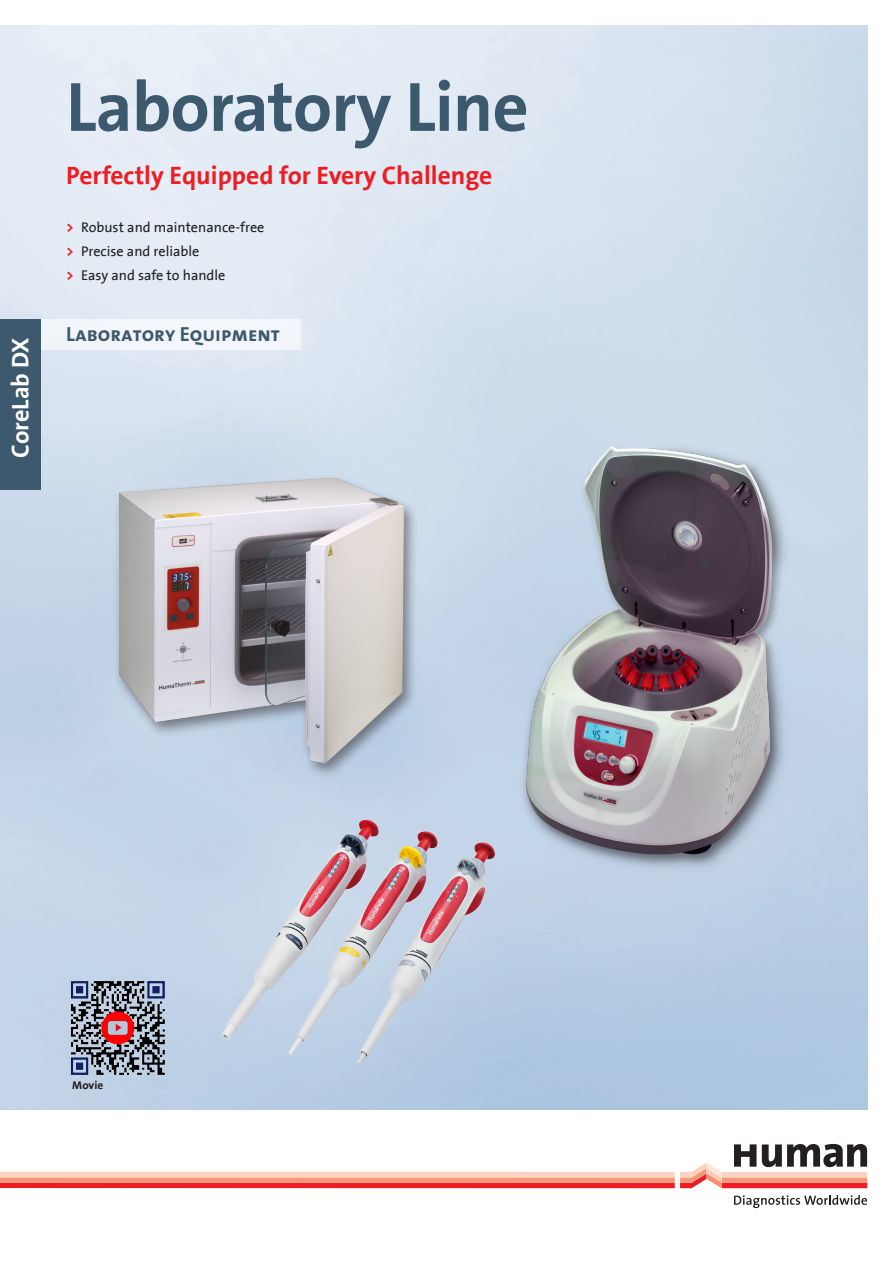
<style>
.page{position:relative;width:893px;height:1263px;background:#fff}
.page>*{position:absolute;margin:0;border:0;box-sizing:border-box;transform-origin:0 0}
.t1{font:700 70.5px "The Sans B7";letter-spacing:-.01em;color:#3d596d}
.t2{font:700 25.5px "The Sans B7";color:#ee1d23}
.t3{font:700 24.3px "The Sans B7";color:#fff}
.t4{font:20.4px "The Sans Bold Caps";color:#3d596d}
.t5{font:14.25px/24px "The Sans B5 Plain";color:#231f20}
.t6{font:700 11.4px "The Sans B7";color:#231f20}
.s1{font-family:"The Sans B7";font-weight:700;color:#ee1d23}
</style>
<div class="page">
<img style="left:0;top:26px;width:867px;height:1084px">
<svg style="left:0;top:1144px;width:867px;height:44px"></svg>
<svg style="left:734px;top:1195px;width:133px;height:13px"></svg>
<div style="left:0;top:319px;width:300px;height:30px;background:#f3f6fa"></div>
<div style="left:0;top:319px;width:40px;height:171px;background:#3d596d"></div>
<img style="left:479px;top:424px;width:332px;height:495px">
<img style="left:77px;top:464px;width:457px;height:342px">
<img style="left:207px;top:808px;width:311px;height:272px">
<img style="left:70px;top:979px;width:100px;height:100px">
<h3 class="t3" style="left:7px;top:458px;width:121px;rotate:-90deg">CoreLab DX</h3>
<h1 class="t1" style="left:66px;top:70px;width:464px">Laboratory Line</h1>
<h2 class="t2" style="left:66px;top:162px;width:428px">Perfectly Equipped for Every Challenge</h2>
<p class="t5" style="left:66px;top:216px;width:200px"><span class="s1">&gt;</span> Robust and maintenance-free <span class="s1">&gt;</span> Precise and reliable<br><span class="s1">&gt;</span> Easy and safe to handle</p>
<h3 class="t4" style="left:66px;top:317px;width:215px">Laboratory Equipment</h3>
<p class="t6" style="left:72px;top:1079px;width:32px">Movie</p>
</div>
